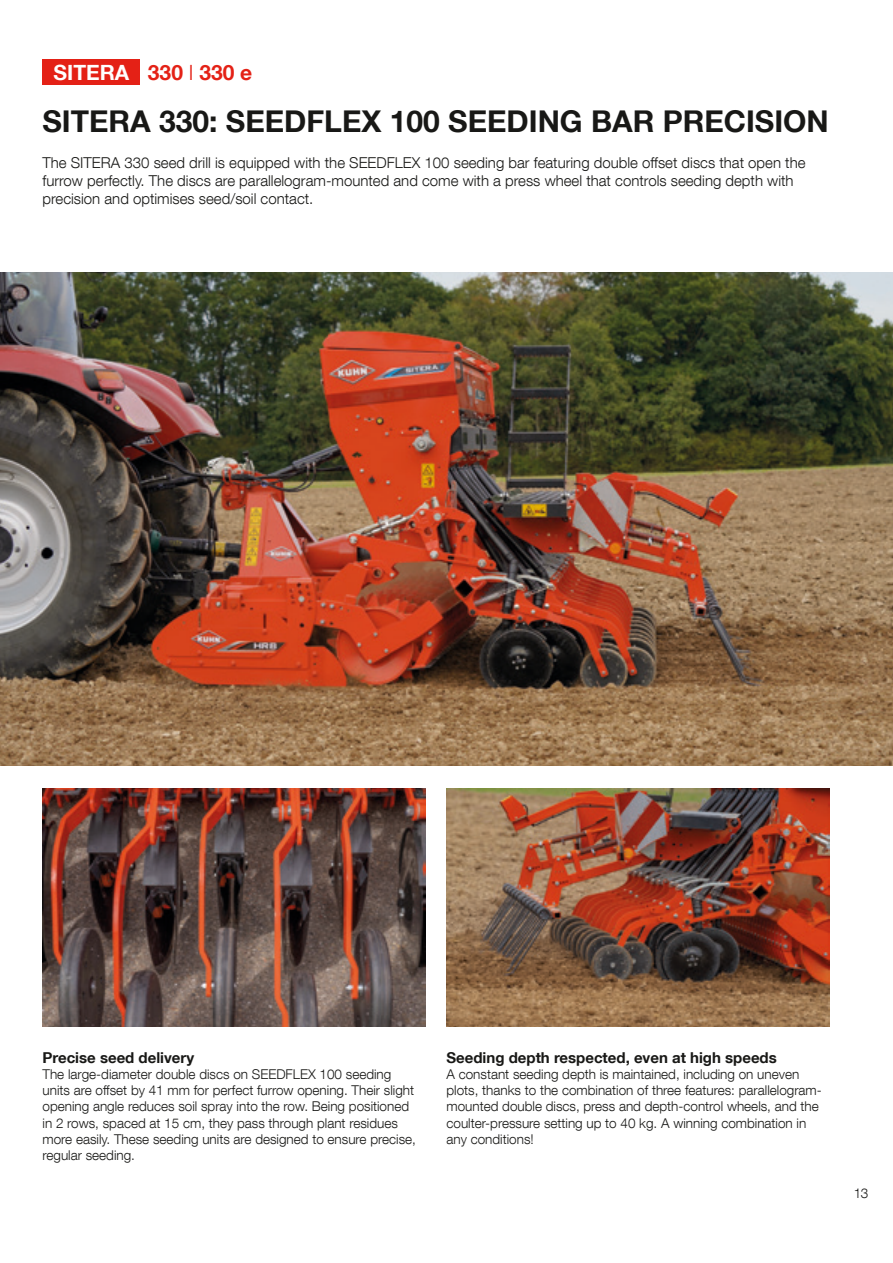
<style>
.page{position:relative;width:893px;height:1263px;background:#fff}
.page>*{position:absolute;margin:0;border:0;box-sizing:border-box;transform-origin:0 0}
.t1{font:700 30px "Helvetica Neue LT Com";color:#181816}
.t2{font:700 21px "Helvetica Neue LT Com";color:#e42116}
.t3{font:300 15px/18px "Helvetica Neue LT Com";color:#181816}
.t4{font:700 15px "Helvetica Neue LT Com";color:#181816}
.t5{font:300 13.5px/16.2px "Helvetica Neue LT Com";color:#181816}
.s1{color:#fff}
.s2{font-weight:300}
</style>
<div class="page">
<img style="left:0;top:272px;width:893px;height:493px">
<img style="left:43px;top:788px;width:382px;height:238px">
<img style="left:446px;top:788px;width:383px;height:238px">
<div style="left:43px;top:60px;width:97px;height:25px;background:#e42116"></div>
<h2 class="t2" style="left:54px;top:59px;width:200px"><span class="s1">SITERA</span> 330 <span class="s2">I</span> 330 e</h2>
<h1 class="t1" style="left:43px;top:102px;width:788px">SITERA 330: SEEDFLEX 100 SEEDING BAR PRECISION</h1>
<p class="t3" style="left:43px;top:154px;width:764px">The SITERA 330 seed drill is equipped with the SEEDFLEX 100 seeding bar featuring double offset discs that open the furrow perfectly. The discs are parallelogram-mounted and come with a press wheel that controls seeding depth with precision and optimises seed/soil contact.</p>
<p class="t4" style="left:43px;top:1048px;width:153px">Precise seed delivery</p>
<p class="t5" style="left:43px;top:1066px;width:375px">The large-diameter double discs on SEEDFLEX 100 seeding units are offset by 41 mm for perfect furrow opening. Their slight opening angle reduces soil spray into the row. Being positioned in 2 rows, spaced at 15 cm, they pass through plant residues more easily. These seeding units are designed to ensure precise, regular seeding.</p>
<p class="t4" style="left:446px;top:1048px;width:332px">Seeding depth respected, even at high speeds</p>
<p class="t5" style="left:446px;top:1066px;width:377px">A constant seeding depth is maintained, including on uneven plots, thanks to the combination of three features: parallelogram&shy;mounted double discs, press and depth-control wheels, and the coulter-pressure setting up to 40 kg. A winning combination in any conditions!</p>
<p class="t5" style="left:854px;top:1185px;width:16px">13</p>
</div>
